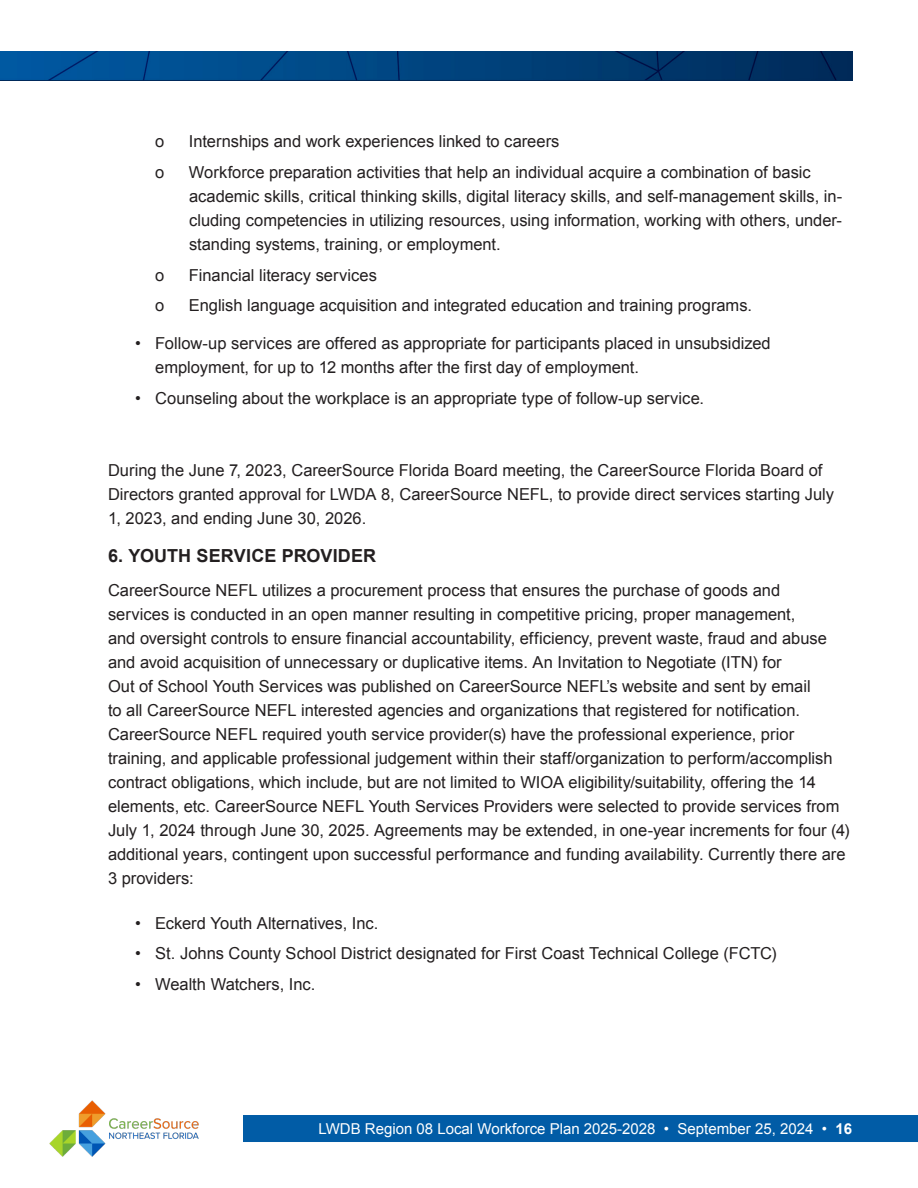
<style>
.page{position:relative;width:918px;height:1188px;background:#fff}
.page>*{position:absolute;margin:0;border:0;box-sizing:border-box;transform-origin:0 0}
.Body{font:700 18px "Arial";letter-spacing:.005em;color:#231f20}
.Body-2{font:16.5px/24px "Arial";color:#231f20}
.Bullet_2{font:16.5px/24px "Arial";color:#231f20}
.Bullet_1{font:16.5px/24px "Arial";color:#231f20}
.t1{font:15px "Arial";color:#fff}
.s1{font-weight:700}
</style>
<div class="page">
<img style="left:49px;top:1100px;width:150px;height:57px">
<div style="left:243px;top:1115px;width:675px;height:27px;background:#015ca6"></div>
<img style="left:0;top:52px;width:852px;height:29px">
<p class="Bullet_2" style="left:155px;top:129px;width:11px">o</p>
<p class="Bullet_2" style="left:189px;top:129px;width:372px">Internships and work experiences linked to careers</p>
<p class="Bullet_2" style="left:155px;top:160px;width:11px">o</p>
<p class="Bullet_2" style="left:189px;top:160px;width:655px">Workforce preparation activities that help an individual acquire a combination of basic academic skills, critical thinking skills, digital literacy skills, and self-management skills, in&shy;cluding competencies in utilizing resources, using information, working with others, under&shy;standing systems, training, or employment.</p>
<p class="Bullet_2" style="left:155px;top:263px;width:11px">o</p>
<p class="Bullet_2" style="left:189px;top:263px;width:189px">Financial literacy services</p>
<p class="Bullet_2" style="left:155px;top:294px;width:11px">o</p>
<p class="Bullet_2" style="left:189px;top:294px;width:565px">English language acquisition and integrated education and training programs.</p>
<p class="Bullet_1" style="left:155px;top:331px;width:617px;text-indent:-20px">• Follow-up services are offered as appropriate for participants placed in unsubsidized employment, for up to 12 months after the first day of employment.</p>
<p class="Bullet_1" style="left:135px;top:386px;width:571px">• Counseling about the workplace is an appropriate type of follow-up service.</p>
<p class="Body-2" style="left:108px;top:458px;width:728px">During the June 7, 2023, CareerSource Florida Board meeting, the CareerSource Florida Board of<br>Directors granted approval for LWDA 8, CareerSource NEFL, to provide direct services starting July<br>1, 2023, and ending June 30, 2026.</p>
<p class="Body" style="left:108px;top:543px;width:270px">6. YOUTH SERVICE PROVIDER</p>
<p class="Body-2" style="left:108px;top:579px;width:743px">CareerSource NEFL utilizes a procurement process that ensures the purchase of goods and<br>services is conducted in an open manner resulting in competitive pricing, proper management,<br>and oversight controls to ensure financial accountability, efficiency, prevent waste, fraud and abuse and avoid acquisition of unnecessary or duplicative items. An Invitation to Negotiate (ITN) for<br>Out of School Youth Services was published on CareerSource NEFL’s website and sent by email<br>to all CareerSource NEFL interested agencies and organizations that registered for notification.<br>CareerSource NEFL required youth service provider(s) have the professional experience, prior training, and applicable professional judgement within their staff/organization to perform/accomplish contract obligations, which include, but are not limited to WIOA eligibility/suitability, offering the 14 elements, etc. CareerSource NEFL Youth Services Providers were selected to provide services from July 1, 2024 through June 30, 2025. Agreements may be extended, in one-year increments for four (4) additional years, contingent upon successful performance and funding availability. Currently there are 3 providers:</p>
<p class="Bullet_1" style="left:135px;top:911px;width:245px">• Eckerd Youth Alternatives, Inc.</p>
<p class="Bullet_1" style="left:135px;top:942px;width:643px">• St. Johns County School District designated for First Coast Technical College (FCTC)</p>
<p class="Bullet_1" style="left:135px;top:973px;width:182px">• Wealth Watchers, Inc.</p>
<p class="t1" style="left:319px;top:1118px;width:535px">LWDB Region 08 Local Workforce Plan 2025-2028 • September 25, 2024 • <span class="s1">16</span></p>
</div>
